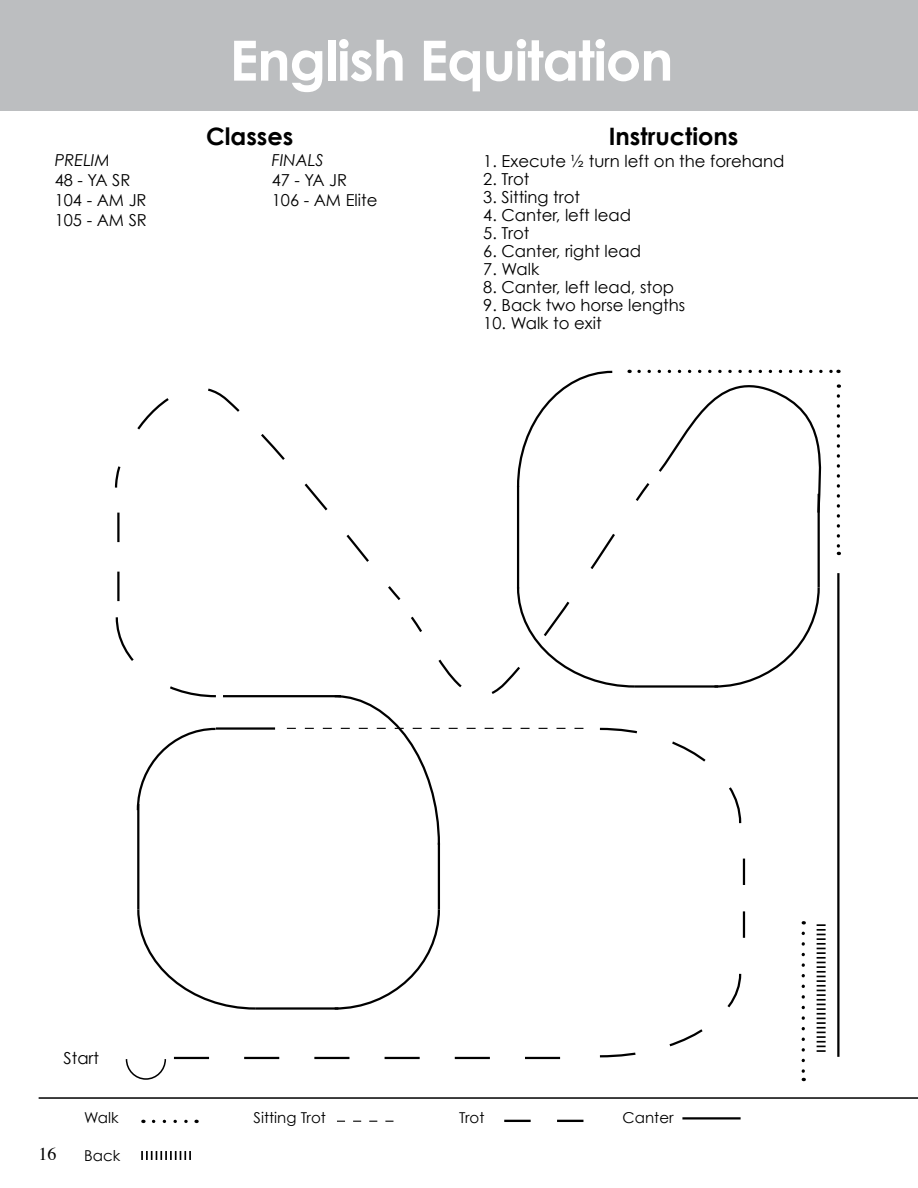
<style>
.page{position:relative;width:918px;height:1188px;background:#fff}
.page>*{position:absolute;margin:0;border:0;box-sizing:border-box;transform-origin:0 0}
.t1{font:700 55.5px "Century Gothic";letter-spacing:-.02em;color:#fff}
.t2{font:700 24px "Century Gothic";color:#000}
.t3{font:18px "Times";color:#000}
.t4{font:16.5px/19.8px "Century Gothic";color:#000}
.t5{font:italic 16.5px "Century Gothic";color:#000}
.t6{font:15px "Century Gothic";color:#000}
</style>
<div class="page">
<hr style="left:39px;top:1097px;width:879px;height:2px;background:#000">
<div style="left:0;top:0;width:918px;height:111px;background:#bcbec0"></div>
<hr style="left:682px;top:1117px;width:59px;height:3px;background:#000">
<svg style="left:154px;top:1120px;width:43px;height:3px"></svg>
<svg style="left:337px;top:1121px;width:56px;height:1px"></svg>
<svg style="left:141px;top:1151px;width:50px;height:9px"></svg>
<svg style="left:504px;top:1120px;width:79px;height:2px"></svg>
<hr style="left:216px;top:727px;width:59px;height:3px;background:#000">
<svg style="left:802px;top:933px;width:3px;height:148px"></svg>
<svg style="left:743px;top:859px;width:2px;height:79px"></svg>
<hr style="left:438px;top:843px;width:2px;height:66px;background:#000">
<svg style="left:817px;top:924px;width:9px;height:128px"></svg>
<svg style="left:136px;top:727px;width:82px;height:85px"></svg>
<hr style="left:837px;top:573px;width:3px;height:484px;background:#000">
<svg style="left:599px;top:973px;width:143px;height:85px"></svg>
<svg style="left:114px;top:388px;width:126px;height:214px"></svg>
<svg style="left:174px;top:1057px;width:386px;height:2px"></svg>
<svg style="left:125px;top:1059px;width:42px;height:21px"></svg>
<hr style="left:223px;top:695px;width:118px;height:2px;background:#000">
<svg style="left:115px;top:617px;width:101px;height:81px"></svg>
<svg style="left:247px;top:369px;width:593px;height:478px"></svg>
<hr style="left:255px;top:1007px;width:83px;height:3px;background:#000">
<svg style="left:332px;top:907px;width:108px;height:103px"></svg>
<svg style="left:137px;top:907px;width:120px;height:103px"></svg>
<hr style="left:137px;top:804px;width:2px;height:105px;background:#000">
<h1 class="t1" style="left:230px;top:26px;width:446px">English Equitation</h1>
<p class="t5" style="left:55px;top:150px;width:57px">PRELIM</p>
<p class="t4" style="left:55px;top:170px;width:94px">48 - YA SR<br>104 - AM JR<br>105 - AM SR</p>
<h2 class="t2" style="left:206px;top:121px;width:89px">Classes</h2>
<h2 class="t2" style="left:609px;top:121px;width:131px">Instructions</h2>
<p class="t5" style="left:272px;top:150px;width:53px">FINALS</p>
<p class="t4" style="left:272px;top:170px;width:107px">47 - YA JR<br>106 - AM Elite</p>
<p class="t4" style="left:483px;top:151px;width:303px">1. Execute ½ turn left on the forehand</p>
<p class="t4" style="left:483px;top:169px;width:48px">2. Trot</p>
<p class="t4" style="left:483px;top:187px;width:98px">3. Sitting trot</p>
<p class="t4" style="left:483px;top:205px;width:149px">4. Canter, left lead</p>
<p class="t4" style="left:483px;top:223px;width:48px">5. Trot</p>
<p class="t4" style="left:483px;top:241px;width:159px">6. Canter, right lead</p>
<p class="t4" style="left:483px;top:259px;width:58px">7. Walk</p>
<p class="t4" style="left:483px;top:277px;width:192px">8. Canter, left lead, stop</p>
<p class="t4" style="left:483px;top:295px;width:204px">9. Back two horse lengths</p>
<p class="t4" style="left:483px;top:313px;width:120px">10. Walk to exit</p>
<p class="t4" style="left:64px;top:1048px;width:37px">Start</p>
<p class="t3" style="left:39px;top:1137px;width:19px">16</p>
<p class="t6" style="left:84px;top:1109px;width:36px">Walk</p>
<p class="t6" style="left:254px;top:1109px;width:74px">Sitting Trot</p>
<p class="t6" style="left:459px;top:1109px;width:27px">Trot</p>
<p class="t6" style="left:623px;top:1109px;width:52px">Canter</p>
<p class="t6" style="left:84px;top:1146px;width:38px">Back</p>
</div>
